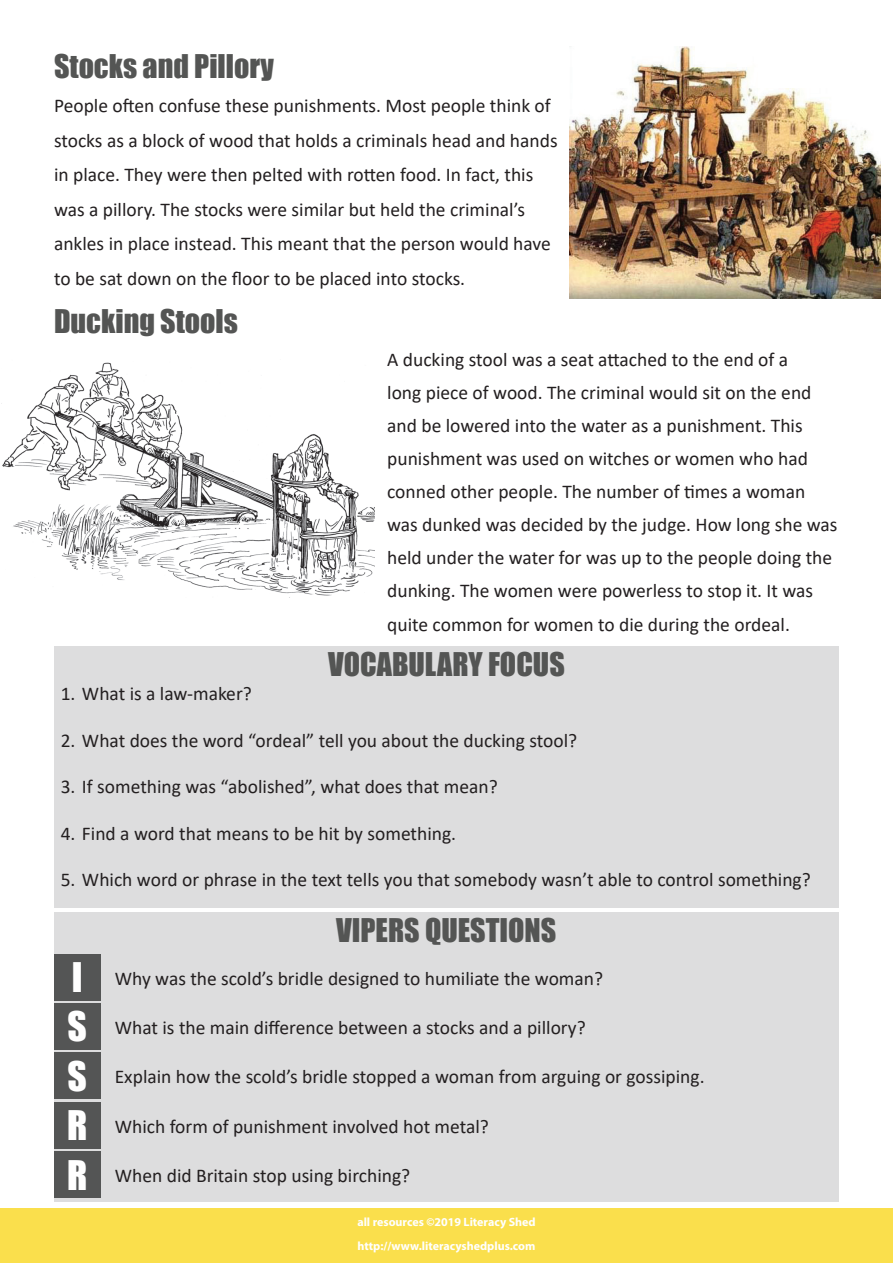
<style>
.page{position:relative;width:893px;height:1263px;background:#fff}
.page>*{position:absolute;margin:0;border:0;box-sizing:border-box;transform-origin:0 0}
.t1{font:30px "Impact";color:#545554}
.t2{font:19.5px/33.2px "Calibri";color:#231f20}
.t3{font:700 12px/24px "Myriad Pro";color:#fff}
.s1{font-family:"Impact";font-size:37.5px;color:#fff}
</style>
<div class="page">
<div style="left:0;top:1209px;width:893px;height:54px;background:#fadf4c"></div>
<div style="left:54px;top:646px;width:785px;height:262px;background:#ddddde"></div>
<div style="left:54px;top:912px;width:785px;height:289px;background:#ddddde"></div>
<div style="left:54px;top:954px;width:47px;height:47px;background:#545555"></div>
<div style="left:54px;top:1003px;width:47px;height:47px;background:#545555"></div>
<div style="left:54px;top:1052px;width:47px;height:47px;background:#545555"></div>
<div style="left:54px;top:1102px;width:47px;height:47px;background:#545555"></div>
<div style="left:54px;top:1151px;width:47px;height:47px;background:#545555"></div>
<img style="left:570px;top:47px;width:310px;height:251px">
<img style="left:1px;top:362px;width:373px;height:236px">
<h1 class="t1" style="left:54px;top:43px;width:222px">Stocks and Pillory</h1>
<p class="t2" style="left:54px;top:88px;width:505px;line-height:34.5px">People often confuse these punishments. Most people think of stocks as a block of wood that holds a criminals head and hands in place. They were then pelted with rotten food. In fact, this was a pillory. The stocks were similar but held the criminal’s ankles in place instead. This meant that the person would have to be sat down on the floor to be placed into stocks.</p>
<h1 class="t1" style="left:54px;top:298px;width:185px">Ducking Stools</h1>
<p class="t2" style="left:387px;top:342px;width:452px">A ducking stool was a seat attached to the end of a<br>long piece of wood. The criminal would sit on the end and be lowered into the water as a punishment. This punishment was used on witches or women who had conned other people. The number of times a woman was dunked was decided by the judge. How long she was held under the water for was up to the people doing the dunking. The women were powerless to stop it. It was quite common for women to die during the ordeal.</p>
<h1 class="t1" style="left:328px;top:641px;width:238px">VOCABULARY FOCUS</h1>
<p class="t2" style="left:61px;top:676px;width:193px">1. What is a law-maker?</p>
<p class="t2" style="left:61px;top:723px;width:518px">2. What does the word “ordeal” tell you about the ducking stool?</p>
<p class="t2" style="left:61px;top:769px;width:438px">3. If something was “abolished”, what does that mean?</p>
<p class="t2" style="left:61px;top:816px;width:397px">4. Find a word that means to be hit by something.</p>
<p class="t2" style="left:61px;top:862px;width:752px">5. Which word or phrase in the text tells you that somebody wasn’t able to control something?</p>
<h1 class="t1" style="left:336px;top:907px;width:222px">VIPERS QUESTIONS</h1>
<p class="t2" style="left:72px;top:961px;width:533px"><span class="s1">I</span> Why was the scold’s bridle designed to humiliate the woman?</p>
<p class="t2" style="left:68px;top:1011px;width:520px"><span class="s1">S</span> What is the main difference between a stocks and a pillory?</p>
<p class="t2" style="left:68px;top:1060px;width:639px"><span class="s1">S</span> Explain how the scold’s bridle stopped a woman from arguing or gossiping.</p>
<p class="t2" style="left:67px;top:1109px;width:423px"><span class="s1">R</span> Which form of punishment involved hot metal?</p>
<p class="t2" style="left:67px;top:1159px;width:345px"><span class="s1">R</span> When did Britain stop using birching?</p>
<p class="t3" style="left:357px;top:1209px;width:180px">all resources ©2019 Literacy Shed http://www.literacyshedplus.com</p>
</div>
